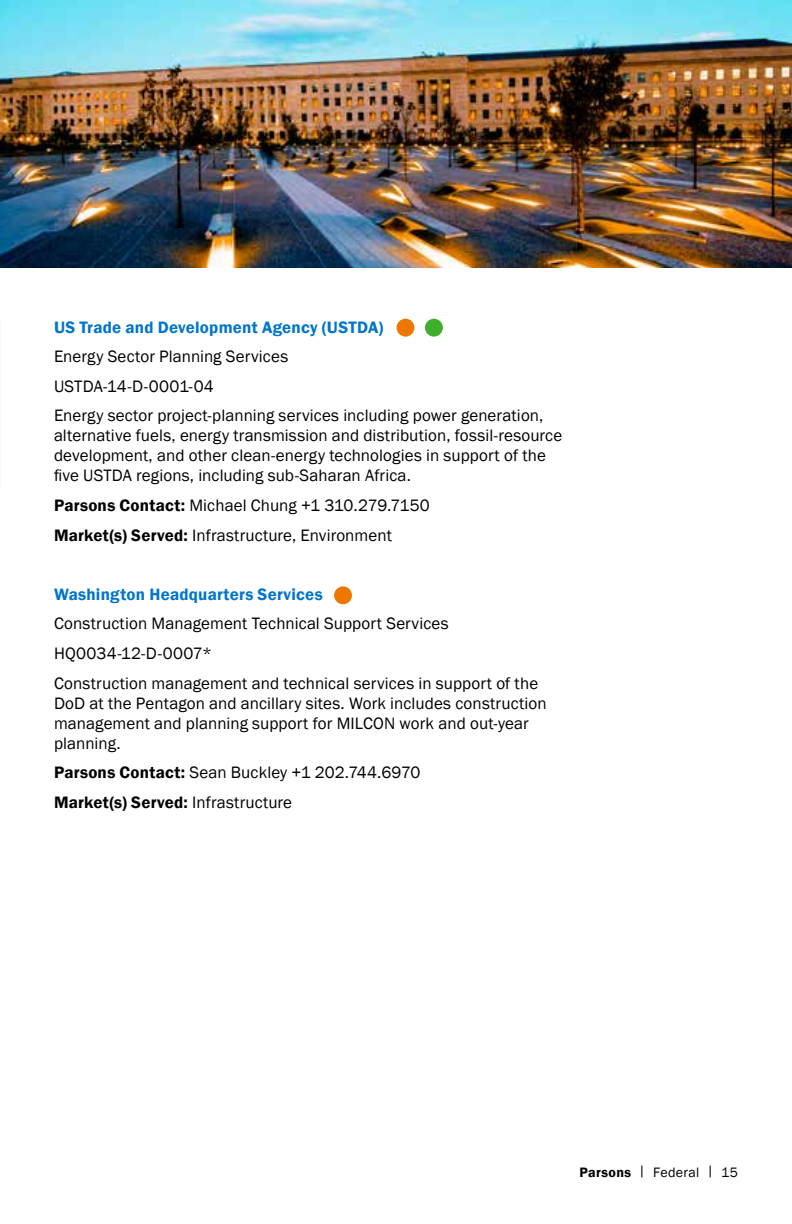
<style>
.page{position:relative;width:792px;height:1224px;background:#fff}
.page>*{position:absolute;margin:0;border:0;box-sizing:border-box;transform-origin:0 0}
.t1{font:17px/29.6px "Franklin Gothic";letter-spacing:.005em;color:#000}
.t2{font:600 17px "Franklin Gothic";letter-spacing:.015em;color:#0075c9}
.t3{font:14px "Franklin Gothic";letter-spacing:.02em;color:#000}
.s1{font-weight:600}
</style>
<div class="page">
<img style="left:0;top:0;width:792px;height:268px">
<div style="left:425px;top:319px;width:18px;height:18px;background:#3fae2a;border-radius:50%"></div>
<div style="left:397px;top:319px;width:17px;height:18px;background:#e70;border-radius:50%"></div>
<div style="left:334px;top:586px;width:18px;height:18px;background:#e70;border-radius:50%"></div>
<p class="t2" style="left:54px;top:316px;width:331px">US Trade and Development Agency (USTDA)</p>
<p class="t1" style="left:54px;top:342px;width:491px">Energy Sector Planning Services<br>USTDA-14-D-0001-04<br>Energy sector project-planning services including power generation,</p>
<p class="t1" style="left:54px;top:426px;width:510px;line-height:20px">alternative fuels, energy transmission and distribution, fossil-resource development, and other clean-energy technologies in support of the five USTDA regions, including sub-Saharan Africa.</p>
<p class="t1" style="left:54px;top:491px;width:377px"><span class="s1">Parsons Contact:</span> Michael Chung +1 310.279.7150<br><span class="s1">Market(s) Served:</span> Infrastructure, Environment</p>
<p class="t2" style="left:54px;top:584px;width:270px">Washington Headquarters Services</p>
<p class="t1" style="left:54px;top:609px;width:486px">Construction Management Technical Support Services<br>HQ0034-12-D-0007*<br>Construction management and technical services in support of the</p>
<p class="t1" style="left:54px;top:693px;width:494px;line-height:20px">DoD at the Pentagon and ancillary sites. Work includes construction management and planning support for MILCON work and out-year planning.</p>
<p class="t1" style="left:54px;top:758px;width:368px"><span class="s1">Parsons Contact:</span> Sean Buckley +1 202.744.6970<br><span class="s1">Market(s) Served:</span> Infrastructure</p>
<p class="t3" style="left:579px;top:1164px;width:160px"><span class="s1">Parsons</span> | Federal | 15</p>
</div>
